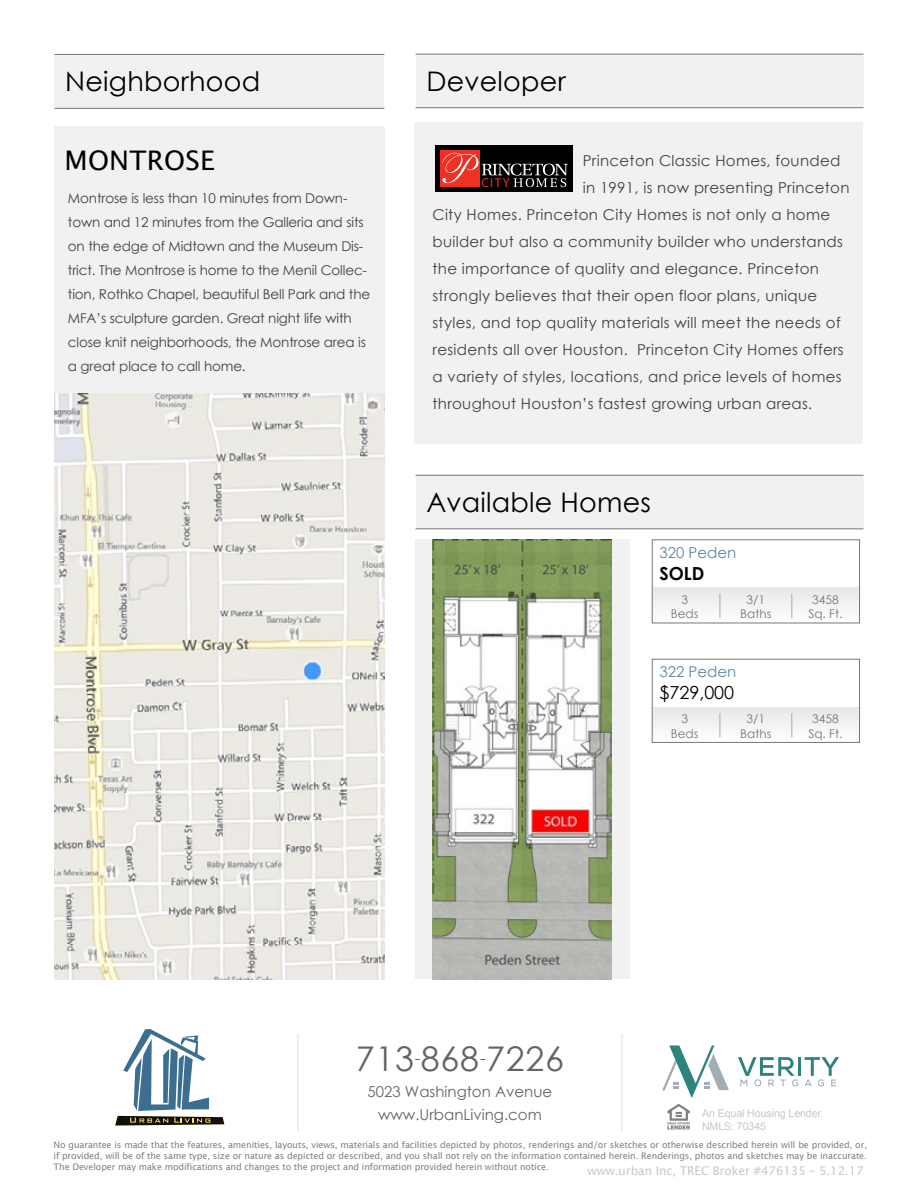
<style>
.page{position:relative;width:918px;height:1188px;background:#fff}
.page>*{position:absolute;margin:0;border:0;box-sizing:border-box;transform-origin:0 0}
.t1{font:34.05px "Century Gothic";letter-spacing:.025em;color:#636466}
.t2{font:27px "Century Gothic";letter-spacing:.01em;color:#000}
.t3{font:27px "Lucida Sans";letter-spacing:.01em;color:#000}
.t4{font:18px "Century Gothic";color:#000}
.t5{font:700 18px "Century Gothic";color:#000}
.t6{font:15px "Century Gothic";letter-spacing:.02em;color:#414042}
.t7{font:15px/22.5px "Century Gothic";color:#636466;text-align:center}
.t8{font:15px "Century Gothic";color:#5d87a1}
.t9{font:13.5px/24px "Century Gothic";letter-spacing:-.01em;color:#414042}
.t10{font:13.05px "Myriad";color:#ee3124}
.t11{font:12px/14.4px "Century Gothic";color:#757779;text-align:center}
.t12{font:12px "Lucida Sans";letter-spacing:-.01em;color:#c6c8ca}
.t13{font:10.65px/12.8px "Arial";letter-spacing:-.01em;color:#c6c8ca}
.t14{font:9px/10.8px "Lucida Sans";letter-spacing:-.01em;color:#7e8083;text-align:justify}
</style>
<div class="page">
<div style="left:54px;top:126px;width:331px;height:320px;background:#f1f1f2"></div>
<div style="left:54px;top:55px;width:330px;height:53px;background:#f1f1f2"></div>
<hr style="left:54px;top:54px;width:330px;height:1px;background:#757779">
<hr style="left:54px;top:108px;width:330px;height:1px;background:#757779">
<img style="left:54px;top:393px;width:331px;height:586px">
<div style="left:416px;top:475px;width:448px;height:54px;background:#f1f1f2"></div>
<hr style="left:416px;top:475px;width:448px;height:1px;background:#757779">
<hr style="left:416px;top:529px;width:448px;height:1px;background:#757779">
<div style="left:416px;top:54px;width:448px;height:54px;background:#f1f1f2"></div>
<hr style="left:416px;top:54px;width:448px;height:1px;background:#757779">
<hr style="left:416px;top:107px;width:448px;height:1px;background:#757779">
<div style="left:415px;top:540px;width:215px;height:439px;background:#f1f1f2"></div>
<img style="left:433px;top:540px;width:178px;height:439px">
<div style="left:415px;top:122px;width:448px;height:322px;background:#f1f1f2"></div>
<div style="left:435px;top:145px;width:138px;height:47px;background:#000"></div>
<div style="left:441px;top:151px;width:39px;height:36px;background:#ee3124"></div>
<svg style="left:442px;top:153px;width:126px;height:34px"></svg>
<div style="left:652px;top:707px;width:208px;height:36px;background:#f3f3f4"></div>
<div style="left:652px;top:659px;width:208px;height:84px;border:1px solid #757779"></div>
<svg style="left:720px;top:713px;width:1px;height:24px"></svg>
<svg style="left:791px;top:713px;width:1px;height:24px"></svg>
<svg style="left:652px;top:588px;width:208px;height:36px;fill:#f2f2f3"></svg>
<svg style="left:720px;top:594px;width:1px;height:24px"></svg>
<svg style="left:791px;top:594px;width:1px;height:24px"></svg>
<svg style="left:115px;top:1029px;width:109px;height:97px"></svg>
<hr style="left:297px;top:1034px;width:2px;height:97px;background:#e6e7e8">
<hr style="left:621px;top:1034px;width:2px;height:97px;background:#e6e7e8">
<svg style="left:667px;top:1104px;width:23px;height:26px"></svg>
<hr style="left:798px;top:1057px;width:3px;height:19px;background:#2c847d">
<svg style="left:738px;top:1057px;width:60px;height:29px"></svg>
<svg style="left:805px;top:1057px;width:34px;height:29px"></svg>
<svg style="left:662px;top:1045px;width:67px;height:53px"></svg>
<h2 class="t2" style="left:65px;top:62px;width:197px">Neighborhood</h2>
<h2 class="t3" style="left:64px;top:145px;width:152px">MONTROSE</h2>
<p class="t9" style="left:68px;top:186px;width:304px">Montrose is less than 10 minutes from Down&shy;town and 12 minutes from the Galleria and sits on the edge of Midtown and the Museum Dis&shy;trict. The Montrose is home to the Menil Collec&shy;tion, Rothko Chapel, beautiful Bell Park and the MFA’s sculpture garden. Great night life with close knit neighborhoods, the Montrose area is a great place to call home.</p>
<h2 class="t2" style="left:426px;top:63px;width:141px">Developer</h2>
<p class="t6" style="left:583px;top:150px;width:259px">Princeton Classic Homes, founded</p>
<p class="t6" style="left:583px;top:177px;width:268px">in 1991, is now presenting Princeton</p>
<p class="t6" style="left:433px;top:204px;width:399px">City Homes. Princeton City Homes is not only a home</p>
<p class="t6" style="left:433px;top:231px;width:412px">builder but also a community builder who understands</p>
<p class="t6" style="left:433px;top:258px;width:388px">the importance of quality and elegance. Princeton</p>
<p class="t6" style="left:433px;top:285px;width:386px">strongly believes that their open floor plans, unique</p>
<p class="t6" style="left:433px;top:312px;width:410px">styles, and top quality materials will meet the needs of</p>
<p class="t6" style="left:433px;top:339px;width:413px">residents all over Houston. Princeton City Homes offers</p>
<p class="t6" style="left:433px;top:366px;width:411px">a variety of styles, locations, and price levels of homes</p>
<p class="t6" style="left:433px;top:393px;width:381px">throughout Houston’s fastest growing urban areas.</p>
<p class="t10" style="left:481px;top:176px;width:30px">CITY</p>
<h2 class="t2" style="left:426px;top:484px;width:226px">Available Homes</h2>
<p class="t8" style="left:659px;top:542px;width:78px">320 Peden</p>
<p class="t5" style="left:659px;top:559px;width:46px">SOLD</p>
<p class="t11" style="left:671px;top:592px;width:29px">3<br>Beds</p>
<p class="t11" style="left:740px;top:592px;width:33px">3/1<br>Baths</p>
<p class="t11" style="left:808px;top:592px;width:36px">3458<br>Sq. Ft.</p>
<p class="t8" style="left:659px;top:662px;width:78px">322 Peden</p>
<p class="t4" style="left:659px;top:680px;width:76px">$729,000</p>
<p class="t11" style="left:671px;top:712px;width:29px">3<br>Beds</p>
<p class="t11" style="left:740px;top:712px;width:33px">3/1<br>Baths</p>
<p class="t11" style="left:808px;top:712px;width:36px">3458<br>Sq. Ft.</p>
<h1 class="t1" style="left:356px;top:1035px;width:210px">713<sup>-</sup>868<sup>-</sup>7226</h1>
<p class="t7" style="left:368px;top:1080px;width:186px">5023 Washington Avenue www.UrbanLiving.com</p>
<p class="t13" style="left:702px;top:1107px;width:123px">An Equal Housing Lender.<br>NMLS: 70345</p>
<p class="t14" style="left:54px;top:1139px;width:815px">No guarantee is made that the features, amenities, layouts, views, materials and facilities depicted by photos, renderings and/or sketches or otherwise described herein will be provided, or, if provided, will be of the same type, size or nature as depicted or described, and you shall not rely on the information contained herein. Renderings, photos and sketches may be inaccurate.<br>The Developer may make modifications and changes to the project and information provided herein without notice.</p>
<p class="t12" style="left:588px;top:1164px;width:278px">www.urban Inc, TREC Broker #476135 – 5.12.17</p>
</div>
